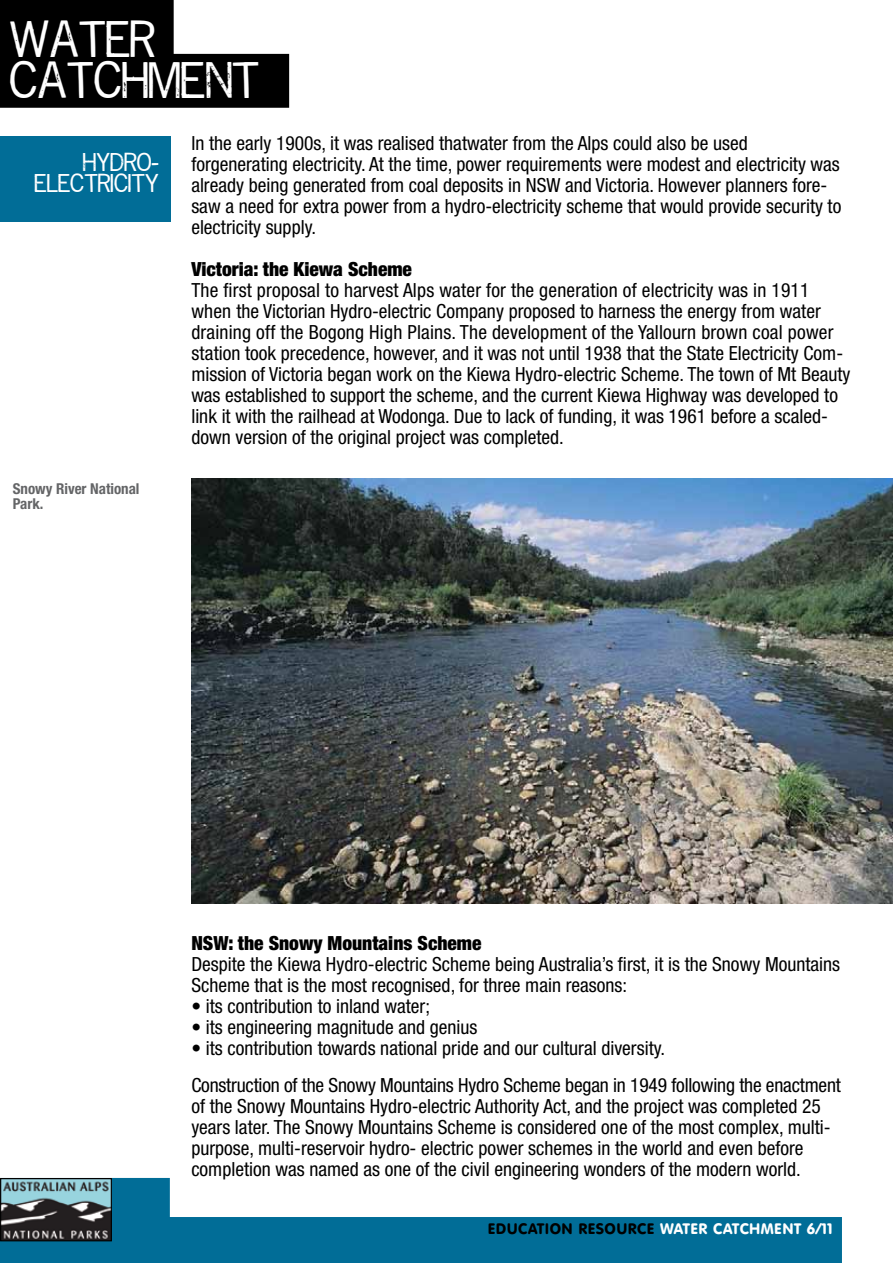
<style>
.page{position:relative;width:893px;height:1263px;background:#fff}
.page>*{position:absolute;margin:0;border:0;box-sizing:border-box;transform-origin:0 0}
.t1{font:39px/40.5px "Reprise Stamp";color:#fff}
.t2{font:condensed 19.5px/21px "Helvetica Neue";color:#000}
.t3{font:900 condensed 19.5px "Helvetica Neue";color:#000}
.t4{font:19.5px/21px "Reprise Stamp";letter-spacing:.005em;color:#fff;text-align:right}
.t5{font:15px "VAG Rounded BT";letter-spacing:.03em;color:#fff}
.t6{font:700 condensed 15px/15px "Helvetica Neue";color:#646567}
.s1{color:#000}
</style>
<div class="page">
<svg style="left:0;top:1178px;width:842px;height:85px;fill:#016d97"></svg>
<img style="left:2px;top:1180px;width:108px;height:59px">
<div style="left:0;top:1178px;width:112px;height:63px;border:1px solid #000"></div>
<div style="left:0;top:136px;width:170px;height:85px;background:#016d97"></div>
<svg style="left:0;top:0;width:289px;height:108px"></svg>
<img style="left:191px;top:478px;width:702px;height:426px">
<h1 class="t1" style="left:9px;top:19px;width:251px">WATER<br>CATCHMENT</h1>
<p class="t2" style="left:191px;top:133px;width:651px">In the early 1900s, it was realised thatwater from the Alps could also be used forgenerating electricity. At the time, power requirements were modest and electricity was already being generated from coal deposits in NSW and Victoria. However planners fore&shy;saw a need for extra power from a hydro-electricity scheme that would provide security to electricity supply.</p>
<p class="t3" style="left:191px;top:257px;width:222px">Victoria: the Kiewa Scheme</p>
<p class="t2" style="left:191px;top:280px;width:661px">The first proposal to harvest Alps water for the generation of electricity was in 1911 when the Victorian Hydro-electric Company proposed to harness the energy from water draining off the Bogong High Plains. The development of the Yallourn brown coal power station took precedence, however, and it was not until 1938 that the State Electricity Com&shy;mission of Victoria began work on the Kiewa Hydro-electric Scheme. The town of Mt Beauty was established to support the scheme, and the current Kiewa Highway was developed to link it with the railhead at Wodonga. Due to lack of funding, it was 1961 before a scaled&shy;down version of the original project was completed.</p>
<p class="t4" style="left:35px;top:151px;width:126px">HYDRO-<br>ELECTRICITY</p>
<p class="t6" style="left:13px;top:481px;width:128px">Snowy River National<br>Park.</p>
<p class="t3" style="left:191px;top:931px;width:292px">NSW: the Snowy Mountains Scheme</p>
<p class="t2" style="left:191px;top:953px;width:650px">Despite the Kiewa Hydro-electric Scheme being Australia’s first, it is the Snowy Mountains<br>Scheme that is the most recognised, for three main reasons:</p>
<p class="t2" style="left:191px;top:995px;width:240px">• its contribution to inland water;</p>
<p class="t2" style="left:191px;top:1016px;width:288px">• its engineering magnitude and genius</p>
<p class="t2" style="left:191px;top:1029px;width:651px;line-height:37.5px">• its contribution towards national pride and our cultural diversity.<br>Construction of the Snowy Mountains Hydro Scheme began in 1949 following the enactment</p>
<p class="t2" style="left:191px;top:1095px;width:641px">of the Snowy Mountains Hydro-electric Authority Act, and the project was completed 25 years later. The Snowy Mountains Scheme is considered one of the most complex, multi&shy;purpose, multi-reservoir hydro- electric power schemes in the world and even before completion was named as one of the civil engineering wonders of the modern world.</p>
<p class="t5" style="left:488px;top:1219px;width:347px"><span class="s1">EDUCATION RESOURCE</span> WATER CATCHMENT 6/11</p>
</div>
